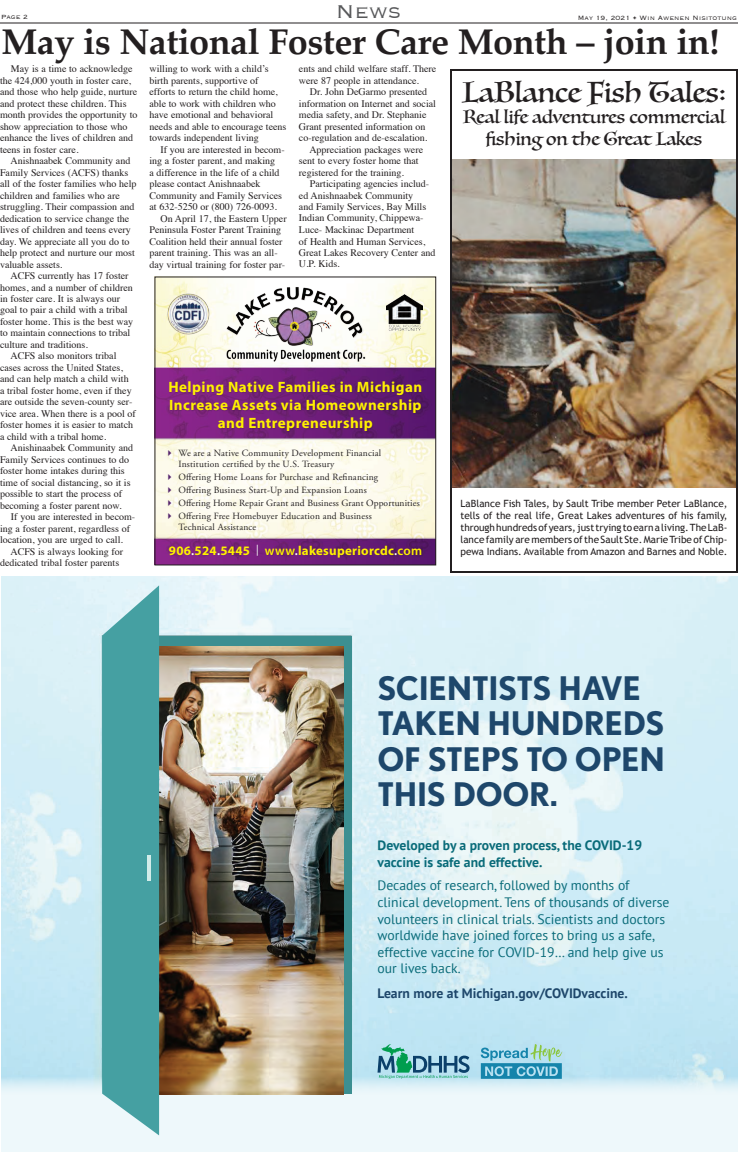
<style>
.page{position:relative;width:738px;height:1152px;background:#fff}
.page>*{position:absolute;margin:0;border:0;box-sizing:border-box;transform-origin:0 0}
.t1{font:700 36px "Palatino";letter-spacing:-.015em;color:#231f20}
.t2{font:700 32.5px/35.5px "Nobel";letter-spacing:-.01em;color:#1e476b}
.t3{font:28px "Luminari";color:#231f20}
.t4{font:300 24px "Copperplate";color:#57585a}
.t5{font:18px/21.6px "Luminari";color:#231f20;text-align:center}
.t6{font:700 15px/18px "Myriad Pro";letter-spacing:.03em;color:#fff101;text-align:center}
.t7{font:13.6px/16.6px "PT Sans";color:#096b79}
.t8{font:700 13.6px/16.6px "PT Sans";color:#096b79}
.t9{font:700 13.6px "PT Sans";color:#1e476b}
.t10{font:700 13px "Myriad Pro";letter-spacing:.02em;color:#fff101}
.t11{font:10px/11.5px "Times";color:#231f20}
.t12{font:10px/12px "Trebuchet MS";color:#231f20;text-align:justify}
.t13{font:9.5px/11.4px "Adobe Garamond Pro";letter-spacing:.02em;color:#231f20}
.t14{font:300 8px "Copperplate";color:#231f20}
.s1{color:#56266e}
.s2{font-weight:600;color:#fff}
.s3{font-weight:400;font-size:11px;color:#fff}
.s4{font-weight:600}
</style>
<div class="page">
<hr style="left:0;top:22px;width:738px;height:2px;background:#231f20">
<div style="left:1px;top:1009px;width:737px;height:143px;background:#eef8fb"></div>
<img style="left:1px;top:576px;width:737px;height:521px">
<svg style="left:378px;top:1044px;width:92px;height:35px;background:#81bac3"></svg>
<svg style="left:481px;top:1044px;width:81px;height:35px;background:#72b9cb"></svg>
<img style="left:159px;top:645px;width:185px;height:449px">
<div style="left:158px;top:636px;width:193px;height:9px;background:#3c8f91"></div>
<div style="left:344px;top:636px;width:7px;height:458px;background:#3c8f91"></div>
<svg style="left:102px;top:585px;width:57px;height:550px;background:#52a7a9"></svg>
<hr style="left:147px;top:856px;width:4px;height:25px;background:#d2ece9">
<img style="left:453px;top:159px;width:282px;height:329px">
<div style="left:450px;top:69px;width:288px;height:504px;border:2px solid #231f20"></div>
<img style="left:156px;top:278px;width:278px;height:285px">
<img style="left:223px;top:285px;width:144px;height:78px">
<img style="left:166px;top:291px;width:44px;height:45px">
<img style="left:386px;top:294px;width:36px;height:37px">
<div style="left:170px;top:382px;width:252px;height:50px;background:#231f20;opacity:.2"></div>
<div style="left:170px;top:545px;width:253px;height:13px;background:#231f20;opacity:.2"></div>
<div style="left:154px;top:276px;width:282px;height:289px;border:1px solid #231f20"></div>
<p class="t14" style="left:1px;top:11px;width:29px">Page 2</p>
<h3 class="t4" style="left:336px;top:-4px;width:67px">News</h3>
<p class="t14" style="left:578px;top:12px;width:161px">May 19, 2021 • Win Awenen Nisitotung</p>
<h1 class="t1" style="left:2px;top:11px;width:719px">May is National Foster Care Month – join in!</h1>
<p class="t11" style="left:0;top:62px;width:139px;text-indent:11px">May is a time to acknowledge the 424,000 youth in foster care, and those who help guide, nurture and protect these children. This month provides the opportunity to show appreciation to those who enhance the lives of children and teens in foster care.</p>
<p class="t11" style="left:0;top:154px;width:138px;text-indent:10px">Anishnaabek Community and<br>Family Services (ACFS) thanks all of the foster families who help children and families who are struggling. Their compassion and dedication to service change the lives of children and teens every day. We appreciate all you do to help protect and nurture our most valuable assets.</p>
<p class="t11" style="left:10px;top:269px;width:120px">ACFS currently has 17 foster</p>
<p class="t11" style="left:0;top:281px;width:134px">homes, and a number of children</p>
<p class="t11" style="left:0;top:292px;width:122px">in foster care. It is always our</p>
<p class="t11" style="left:0;top:304px;width:129px">goal to pair a child with a tribal</p>
<p class="t11" style="left:0;top:315px;width:135px">foster home. This is the best way</p>
<p class="t11" style="left:0;top:327px;width:132px">to maintain connections to tribal</p>
<p class="t11" style="left:0;top:338px;width:89px">culture and traditions.</p>
<p class="t11" style="left:10px;top:350px;width:108px">ACFS also monitors tribal</p>
<p class="t11" style="left:0;top:361px;width:124px">cases across the United States,</p>
<p class="t11" style="left:0;top:373px;width:130px">and can help match a child with</p>
<p class="t11" style="left:0;top:384px;width:133px">a tribal foster home, even if they</p>
<p class="t11" style="left:0;top:396px;width:134px">are outside the seven-county ser-</p>
<p class="t11" style="left:0;top:407px;width:137px">vice area. When there is a pool of</p>
<p class="t11" style="left:0;top:419px;width:135px">foster homes it is easier to match</p>
<p class="t11" style="left:0;top:430px;width:108px">a child with a tribal home.</p>
<p class="t11" style="left:10px;top:442px;width:124px">Anishinaabek Community and</p>
<p class="t11" style="left:0;top:453px;width:131px">Family Services continues to do</p>
<p class="t11" style="left:0;top:465px;width:126px">foster home intakes during this</p>
<p class="t11" style="left:0;top:476px;width:132px">time of social distancing, so it is</p>
<p class="t11" style="left:0;top:488px;width:124px">possible to start the process of</p>
<p class="t11" style="left:0;top:499px;width:123px">becoming a foster parent now.</p>
<p class="t11" style="left:11px;top:511px;width:126px">If you are interested in becom-</p>
<p class="t11" style="left:0;top:522px;width:132px">ing a foster parent, regardless of</p>
<p class="t11" style="left:0;top:534px;width:124px">location, you are urged to call.</p>
<p class="t11" style="left:10px;top:545px;width:114px">ACFS is always looking for</p>
<p class="t11" style="left:0;top:557px;width:121px">dedicated tribal foster parents</p>
<p class="t11" style="left:149px;top:62px;width:139px">willing to work with a child’s birth parents, supportive of efforts to return the child home, able to work with children who have emotional and behavioral needs and able to encourage teens towards independent living</p>
<p class="t11" style="left:160px;top:143px;width:126px">If you are interested in becom-</p>
<p class="t11" style="left:149px;top:154px;width:127px">ing a foster parent, and making</p>
<p class="t11" style="left:149px;top:166px;width:132px">a difference in the life of a child</p>
<p class="t11" style="left:149px;top:177px;width:113px">please contact Anishnaabek</p>
<p class="t11" style="left:149px;top:189px;width:134px">Community and Family Services</p>
<p class="t11" style="left:149px;top:200px;width:129px">at 632-5250 or (800) 726-0093.</p>
<p class="t11" style="left:160px;top:212px;width:128px">On April 17, the Eastern Upper</p>
<p class="t11" style="left:149px;top:223px;width:133px">Peninsula Foster Parent Training</p>
<p class="t11" style="left:149px;top:235px;width:135px">Coalition held their annual foster</p>
<p class="t11" style="left:149px;top:246px;width:130px">parent training. This was an all-</p>
<p class="t11" style="left:149px;top:258px;width:137px">day virtual training for foster par-</p>
<p class="t11" style="left:299px;top:62px;width:139px">ents and child welfare staff. There were 87 people in attendance.</p>
<p class="t11" style="left:310px;top:85px;width:119px">Dr. John DeGarmo presented</p>
<p class="t11" style="left:299px;top:97px;width:139px">information on Internet and social</p>
<p class="t11" style="left:299px;top:108px;width:129px">media safety, and Dr. Stephanie</p>
<p class="t11" style="left:299px;top:120px;width:128px">Grant presented information on</p>
<p class="t11" style="left:299px;top:131px;width:130px">co-regulation and de-escalation.</p>
<p class="t11" style="left:309px;top:143px;width:115px">Appreciation packages were</p>
<p class="t11" style="left:299px;top:154px;width:121px">sent to every foster home that</p>
<p class="t11" style="left:299px;top:166px;width:107px">registered for the training.</p>
<p class="t11" style="left:310px;top:177px;width:121px">Participating agencies includ-</p>
<p class="t11" style="left:299px;top:189px;width:116px">ed Anishnaabek Community</p>
<p class="t11" style="left:299px;top:200px;width:129px">and Family Services, Bay Mills</p>
<p class="t11" style="left:299px;top:212px;width:126px">Indian Community, Chippewa-</p>
<p class="t11" style="left:299px;top:223px;width:117px">Luce- Mackinac Department</p>
<p class="t11" style="left:299px;top:235px;width:128px">of Health and Human Services,</p>
<p class="t11" style="left:299px;top:246px;width:138px">Great Lakes Recovery Center and</p>
<p class="t11" style="left:299px;top:258px;width:42px">U.P. Kids.</p>
<h3 class="t6" style="left:169px;top:378px;width:255px">Helping Native Families in Michigan<br>Increase Assets via Homeownership and Entrepreneurship</h3>
<p class="t13" style="left:178px;top:447px;width:204px;text-indent:-13px"><span class="s1">✔</span> We are a Native Community Development Financial<br>Institution certified by the U.S. Treasury</p>
<p class="t13" style="left:165px;top:472px;width:215px"><span class="s1">✔</span> Offering Home Loans for Purchase and Refinancing</p>
<p class="t13" style="left:165px;top:484px;width:203px"><span class="s1">✔</span> Offering Business Start-Up and Expansion Loans</p>
<p class="t13" style="left:165px;top:497px;width:256px"><span class="s1">✔</span> Offering Home Repair Grant and Business Grant Opportunities</p>
<p class="t13" style="left:178px;top:510px;width:195px;text-indent:-13px"><span class="s1">✔</span> Offering Free Homebuyer Education and Business<br>Technical Assistance</p>
<h3 class="t10" style="left:169px;top:542px;width:255px">906<span class="s2">.</span>524<span class="s2">.</span>5445 <span class="s3">|</span> <span class="s4">www</span><span class="s2">.</span>lakesuperiorcdc<span class="s2">.</span><span class="s4">com</span></h3>
<h3 class="t3" style="left:462px;top:68px;width:265px">LaBlance Fish Tales:</h3>
<h3 class="t5" style="left:463px;top:106px;width:263px">Real life adventures commercial fishing on the Great Lakes</h3>
<p class="t12" style="left:460px;top:498px;width:269px">LaBlance Fish Tales, by Sault Tribe member Peter LaBlance, tells of the real life, Great Lakes adventures of his family, through hundreds of years, just trying to earn a living. The LaB&shy;lance family are members of the Sault Ste. Marie Tribe of Chip&shy;pewa Indians. Available from Amazon and Barnes and Noble.</p>
<h2 class="t2" style="left:378px;top:670px;width:289px">SCIENTISTS HAVE<br>TAKEN HUNDREDS<br>OF STEPS TO OPEN<br>THIS DOOR.</h2>
<h3 class="t8" style="left:378px;top:837px;width:266px">Developed by a proven process, the COVID-19 vaccine is safe and effective.</h3>
<p class="t7" style="left:378px;top:877px;width:294px">Decades of research, followed by months of clinical development. Tens of thousands of diverse volunteers in clinical trials. Scientists and doctors worldwide have joined forces to bring us a safe, effective vaccine for COVID-19… and help give us our lives back.</p>
<h3 class="t9" style="left:378px;top:984px;width:252px">Learn more at Michigan.gov/COVIDvaccine.</h3>
</div>
